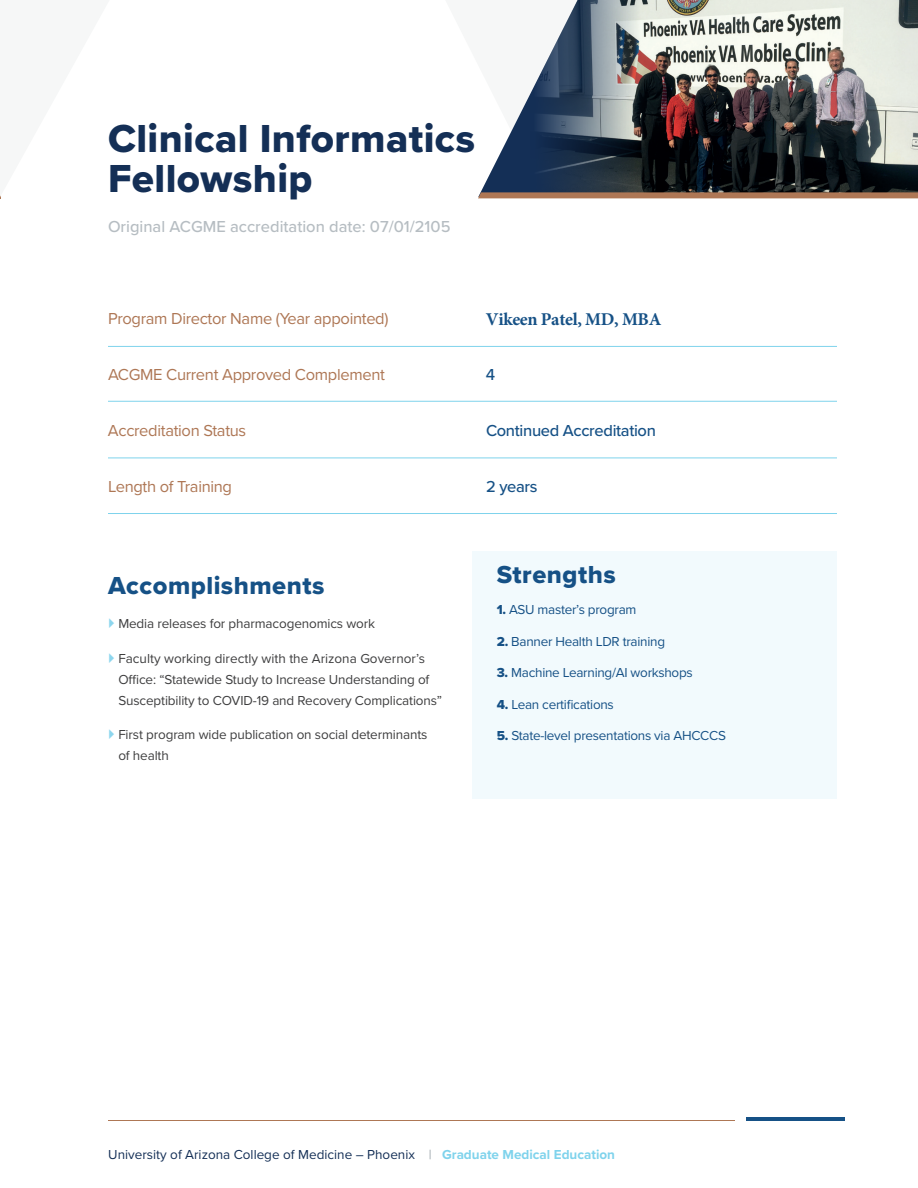
<style>
.page{position:relative;width:918px;height:1188px;background:#fff}
.page>*{position:absolute;margin:0;border:0;box-sizing:border-box;transform-origin:0 0}
.t1{font:40.5px/40.5px "Proxima Nova Extrabld";letter-spacing:.01em;color:#142f56}
.t2{font:25.5px "Proxima Nova Extrabld";letter-spacing:.02em;color:#165186}
.t3{font:700 18px "Minion Pro";letter-spacing:-.02em;color:#165186}
.t4{font:16.5px "Proxima Nova";letter-spacing:-.02em;color:#ae7755}
.t5{font:500 16.5px "Proxima Nova";color:#b6bdc2}
.t6{font:500 16.5px "Proxima Nova";letter-spacing:-.02em;color:#165186}
.t7{font:13.5px/21px "Proxima Nova";letter-spacing:-.01em;color:#3e3e3f}
.t8{font:13.5px "Proxima Nova";letter-spacing:-.02em;color:#165186}
.t9{font:13.5px "Proxima Nova";color:#142f56}
.s1{font-family:"Proxima Nova Extrabld"}
.s2{font-weight:700;color:#b6bdc2}
.s3{font-weight:700;color:#7fd3ec}
</style>
<div class="page">
<hr style="left:747px;top:1118px;width:98px;height:3px;background:#165186">
<hr style="left:108px;top:1120px;width:627px;height:1px;background:#ae7755">
<div style="left:472px;top:552px;width:365px;height:247px;background:#f2fafd"></div>
<hr style="left:108px;top:346px;width:729px;height:1px;background:#7fd3ec">
<hr style="left:108px;top:401px;width:729px;height:1px;background:#7fd3ec">
<hr style="left:108px;top:458px;width:729px;height:1px;background:#7fd3ec">
<hr style="left:108px;top:513px;width:729px;height:1px;background:#7fd3ec">
<svg style="left:480px;top:94px;width:50px;height:98px"></svg>
<img style="left:530px;top:0;width:388px;height:192px">
<svg style="left:478px;top:192px;width:440px;height:6px;background:#a47253"></svg>
<h1 class="t1" style="left:108px;top:118px;width:369px">Clinical Informatics<br>Fellowship</h1>
<p class="t5" style="left:108px;top:215px;width:344px">Original ACGME accreditation date: 07/01/2105</p>
<p class="t4" style="left:108px;top:306px;width:282px">Program Director Name (Year appointed)</p>
<h3 class="t3" style="left:486px;top:307px;width:177px">Vikeen Patel, MD, MBA</h3>
<p class="t4" style="left:108px;top:363px;width:278px">ACGME Current Approved Complement</p>
<p class="t6" style="left:486px;top:363px;width:11px">4</p>
<p class="t4" style="left:108px;top:419px;width:140px">Accreditation Status</p>
<p class="t6" style="left:486px;top:419px;width:171px">Continued Accreditation</p>
<p class="t4" style="left:108px;top:474px;width:126px">Length of Training</p>
<p class="t6" style="left:486px;top:474px;width:53px">2 years</p>
<h2 class="t2" style="left:108px;top:566px;width:218px">Accomplishments</h2>
<p class="t7" style="left:118px;top:612px;width:258px">Media releases for pharmacogenomics work</p>
<p class="t7" style="left:118px;top:647px;width:325px">Faculty working directly with the Arizona Governor’s<br>Office: “Statewide Study to Increase Understanding of<br>Susceptibility to COVID-19 and Recovery Complications”</p>
<p class="t7" style="left:118px;top:723px;width:311px">First program wide publication on social determinants of health</p>
<h2 class="t2" style="left:497px;top:555px;width:120px">Strengths</h2>
<p class="t8" style="left:497px;top:600px;width:141px"><span class="s1">1.</span> ASU master’s program</p>
<p class="t8" style="left:497px;top:631px;width:170px"><span class="s1">2.</span> Banner Health LDR training</p>
<p class="t8" style="left:497px;top:663px;width:198px"><span class="s1">3.</span> Machine Learning/AI workshops</p>
<p class="t8" style="left:497px;top:694px;width:119px"><span class="s1">4.</span> Lean certifications</p>
<p class="t8" style="left:497px;top:726px;width:231px"><span class="s1">5.</span> State-level presentations via AHCCCS</p>
<p class="t9" style="left:108px;top:1145px;width:508px">University of Arizona College of Medicine – Phoenix <span class="s2">|</span> <span class="s3">Graduate Medical Education</span></p>
</div>
